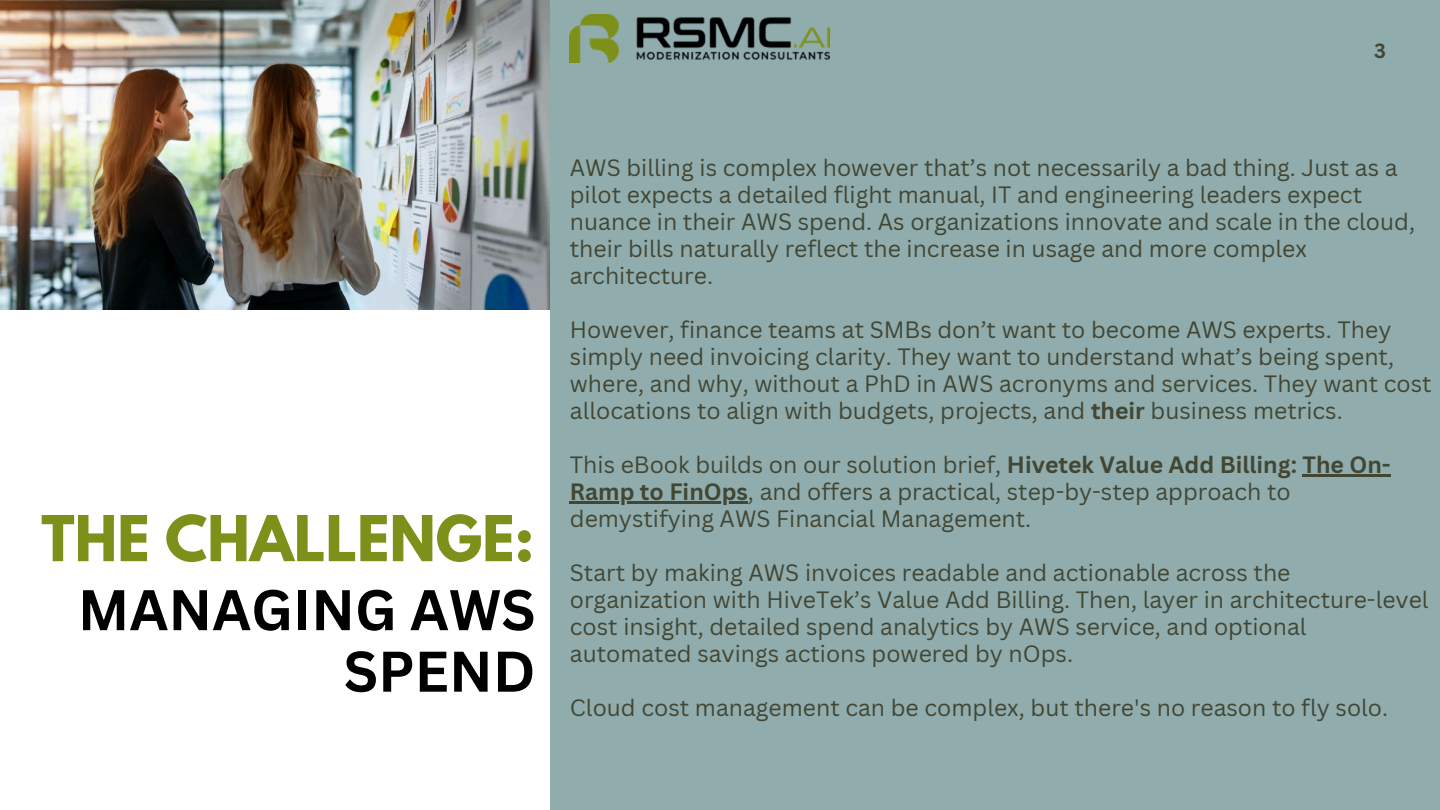
<style>
.page{position:relative;width:1440px;height:810px;background:#90acad}
.page>*{position:absolute;margin:0;border:0;box-sizing:border-box;transform-origin:0 0}
.t1{font:700 56px/69px "League Spartan";color:#7d901a;text-align:right}
.t2{font:700 56px "Canva Sans";color:#000}
.t3{font:23px/27px "Canva Sans";color:#424734}
.t4{font:700 20px "Canva Sans";color:#424734}
.s1{font-family:"Canva Sans";color:#000}
.s2{font-weight:700}
</style>
<div class="page">
<div style="left:0;top:0;width:549px;height:810px;background:#fff"></div>
<img style="left:0;top:0;width:549px;height:309px">
<img style="left:570px;top:15px;width:259px;height:47px">
<hr style="left:1302px;top:474px;width:89px;height:3px;background:#424734">
<hr style="left:570px;top:501px;width:178px;height:3px;background:#424734">
<p class="t4" style="left:1374px;top:36px;width:13px">3</p>
<p class="t1" style="left:41px;top:511px;width:496px">THE CHALLENGE:<br><span class="s1">MANAGING AWS</span></p>
<p class="t2" style="left:344px;top:632px;width:193px">SPEND</p>
<p class="t3" style="left:570px;top:154px;width:847px">AWS billing is complex however that’s not necessarily a bad thing. Just as a pilot expects a detailed flight manual, IT and engineering leaders expect nuance in their AWS spend. As organizations innovate and scale in the cloud, their bills naturally reflect the increase in usage and more complex architecture.</p>
<p class="t3" style="left:570px;top:316px;width:863px">However, finance teams at SMBs don’t want to become AWS experts. They simply need invoicing clarity. They want to understand what’s being spent, where, and why, without a PhD in AWS acronyms and services. They want cost allocations to align with budgets, projects, and <span class="s2">their</span> business metrics.</p>
<p class="t3" style="left:570px;top:451px;width:822px">This eBook builds on our solution brief, <span class="s2">Hivetek Value Add Billing: The On-</span></p>
<p class="t3" style="left:570px;top:478px;width:722px"><span class="s2">Ramp to FinOps</span>, and offers a practical, step-by-step approach to demystifying AWS Financial Management.</p>
<p class="t3" style="left:570px;top:559px;width:860px">Start by making AWS invoices readable and actionable across the organization with HiveTek’s Value Add Billing. Then, layer in architecture-level cost insight, detailed spend analytics by AWS service, and optional automated savings actions powered by nOps.</p>
<p class="t3" style="left:570px;top:694px;width:820px">Cloud cost management can be complex, but there's no reason to fly solo.</p>
</div>
